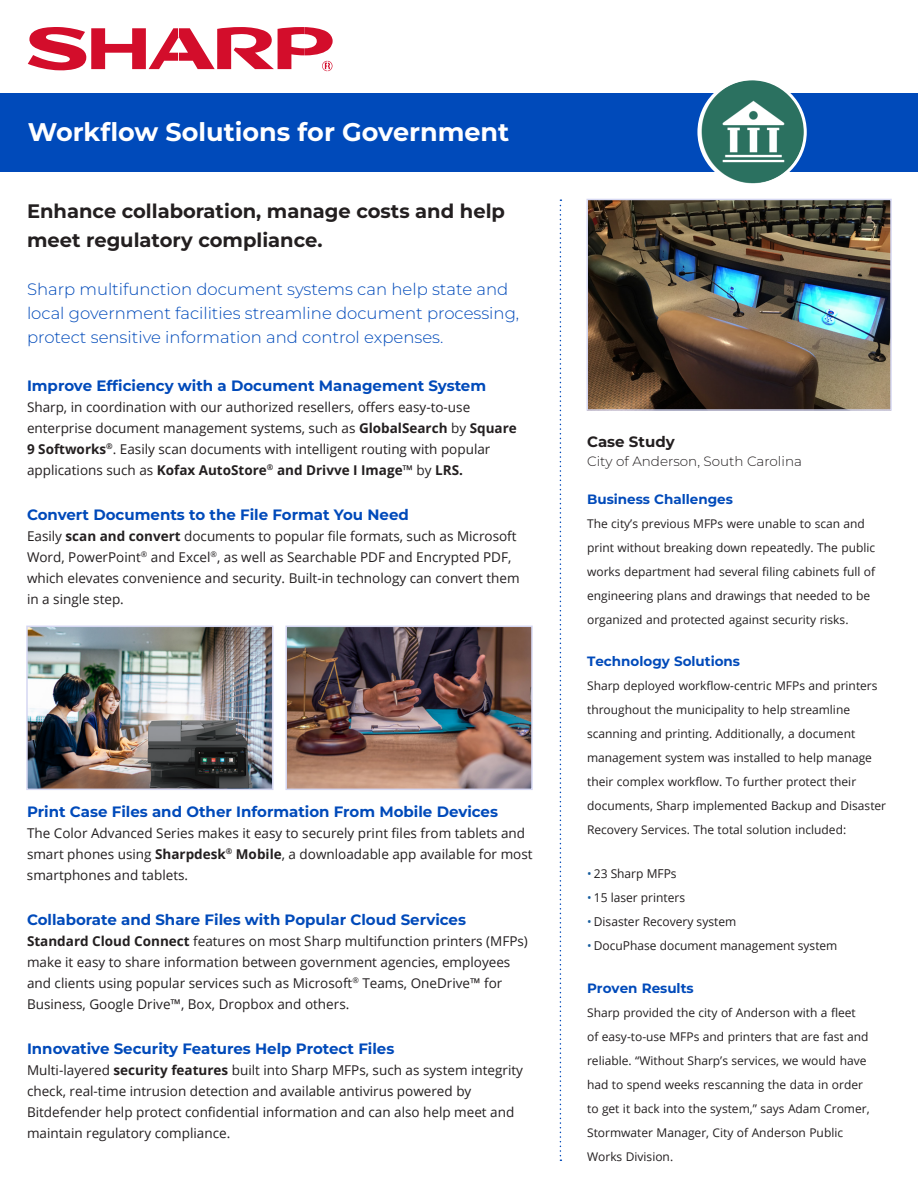
<style>
.page{position:relative;width:918px;height:1188px;background:#fff}
.page>*{position:absolute;margin:0;border:0;box-sizing:border-box;transform-origin:0 0}
.t1{font:700 25.5px "Montserrat";color:#fff}
.t2{font:700 19.5px/28.5px "Montserrat";color:#231f20}
.t3{font:300 16.5px/24px "Montserrat";color:#004aba}
.t4{font:700 15px "Montserrat";color:#004aba}
.t5{font:700 15px "Montserrat";color:#231f20}
.t6{font:13.5px/21px "Open Sans";color:#231f20}
.t7{font:700 13.5px "Montserrat";color:#004aba}
.t8{font:300 13.5px "Montserrat";color:#231f20}
.t9{font:12.3px "Open Sans";color:#231f20}
.t10{font:12px/24px "Open Sans";color:#231f20}
.s1{font-weight:700}
.s2{color:#175d9e}
</style>
<div class="page">
<img style="left:589px;top:202px;width:300px;height:206px">
<div style="left:586px;top:199px;width:306px;height:212px;border:2px solid #d5d7f2"></div>
<div style="left:0;top:93px;width:918px;height:78px;background:#004aba"></div>
<img style="left:699px;top:79px;width:106px;height:106px;border-radius:51px">
<div style="left:697px;top:77px;width:110px;height:110px;border:3px solid #fff;border-radius:50%"></div>
<svg style="left:28px;top:27px;width:305px;height:44px"></svg>
<svg style="left:560px;top:199px;width:1px;height:962px"></svg>
<img style="left:29px;top:629px;width:241px;height:158px">
<div style="left:26px;top:626px;width:247px;height:164px;border:2px solid #d5d7f2"></div>
<img style="left:148px;top:720px;width:104px;height:68px">
<img style="left:288px;top:629px;width:242px;height:158px">
<div style="left:285px;top:626px;width:248px;height:164px;border:2px solid #d5d7f2"></div>
<h1 class="t1" style="left:28px;top:115px;width:483px">Workflow Solutions for Government</h1>
<h2 class="t2" style="left:27px;top:197px;width:480px">Enhance collaboration, manage costs and help meet regulatory compliance.</h2>
<p class="t3" style="left:27px;top:277px;width:494px">Sharp multifunction document systems can help state and local government facilities streamline document processing, protect sensitive information and control expenses.</p>
<h3 class="t4" style="left:27px;top:376px;width:461px">Improve Efficiency with a Document Management System</h3>
<p class="t6" style="left:27px;top:396px;width:491px">Sharp, in coordination with our authorized resellers, offers easy-to-use enterprise document management systems, such as <span class="s1">GlobalSearch</span> by <span class="s1">Square 9 Softworks</span><sup>®</sup>. Easily scan documents with intelligent routing with popular applications such as <span class="s1">Kofax AutoStore</span><sup>®</sup> <span class="s1">and Drivve I Image™</span> by <span class="s1">LRS.</span></p>
<h3 class="t4" style="left:27px;top:505px;width:383px">Convert Documents to the File Format You Need</h3>
<p class="t6" style="left:27px;top:525px;width:494px">Easily <span class="s1">scan and convert</span> documents to popular file formats, such as Microsoft Word, PowerPoint<sup>®</sup> and Excel<sup>®</sup>, as well as Searchable PDF and Encrypted PDF, which elevates convenience and security. Built-in technology can convert them in a single step.</p>
<h3 class="t4" style="left:27px;top:802px;width:473px">Print Case Files and Other Information From Mobile Devices</h3>
<p class="t6" style="left:27px;top:822px;width:507px">The Color Advanced Series makes it easy to securely print files from tablets and smart phones using <span class="s1">Sharpdesk</span><sup>®</sup> <span class="s1">Mobile</span>, a downloadable app available for most smartphones and tablets.</p>
<h3 class="t4" style="left:27px;top:910px;width:441px">Collaborate and Share Files with Popular Cloud Services</h3>
<p class="t6" style="left:27px;top:930px;width:502px"><span class="s1">Standard Cloud Connect</span> features on most Sharp multifunction printers (MFPs) make it easy to share information between government agencies, employees and clients using popular services such as Microsoft<sup>®</sup> Teams, OneDrive™ for Business, Google Drive™, Box, Dropbox and others.</p>
<h3 class="t4" style="left:27px;top:1039px;width:369px">Innovative Security Features Help Protect Files</h3>
<p class="t6" style="left:27px;top:1059px;width:498px">Multi-layered <span class="s1">security features</span> built into Sharp MFPs, such as system integrity check, real-time intrusion detection and available antivirus powered by Bitdefender help protect confidential information and can also help meet and maintain regulatory compliance.</p>
<h2 class="t5" style="left:587px;top:431px;width:89px">Case Study</h2>
<h2 class="t8" style="left:587px;top:452px;width:216px">City of Anderson, South Carolina</h2>
<h3 class="t7" style="left:587px;top:490px;width:147px">Business Challenges</h3>
<p class="t10" style="left:587px;top:511px;width:290px">The city’s previous MFPs were unable to scan and print without breaking down repeatedly. The public works department had several filing cabinets full of engineering plans and drawings that needed to be organized and protected against security risks.</p>
<h3 class="t7" style="left:587px;top:652px;width:155px">Technology Solutions</h3>
<p class="t10" style="left:587px;top:673px;width:301px">Sharp deployed workflow-centric MFPs and printers throughout the municipality to help streamline scanning and printing. Additionally, a document management system was installed to help manage their complex workflow. To further protect their documents, Sharp implemented Backup and Disaster Recovery Services. The total solution included:</p>
<p class="t9" style="left:587px;top:865px;width:91px"><span class="s2">•</span> 23 Sharp MFPs</p>
<p class="t9" style="left:587px;top:889px;width:100px"><span class="s2">•</span> 15 laser printers</p>
<p class="t9" style="left:587px;top:913px;width:151px"><span class="s2">•</span> Disaster Recovery system</p>
<p class="t9" style="left:587px;top:937px;width:252px"><span class="s2">•</span> DocuPhase document management system</p>
<h3 class="t7" style="left:587px;top:979px;width:108px">Proven Results</h3>
<p class="t10" style="left:587px;top:1000px;width:284px">Sharp provided the city of Anderson with a fleet of easy-to-use MFPs and printers that are fast and reliable. “Without Sharp’s services, we would have had to spend weeks rescanning the data in order to get it back into the system,” says Adam Cromer, Stormwater Manager, City of Anderson Public Works Division.</p>
</div>
